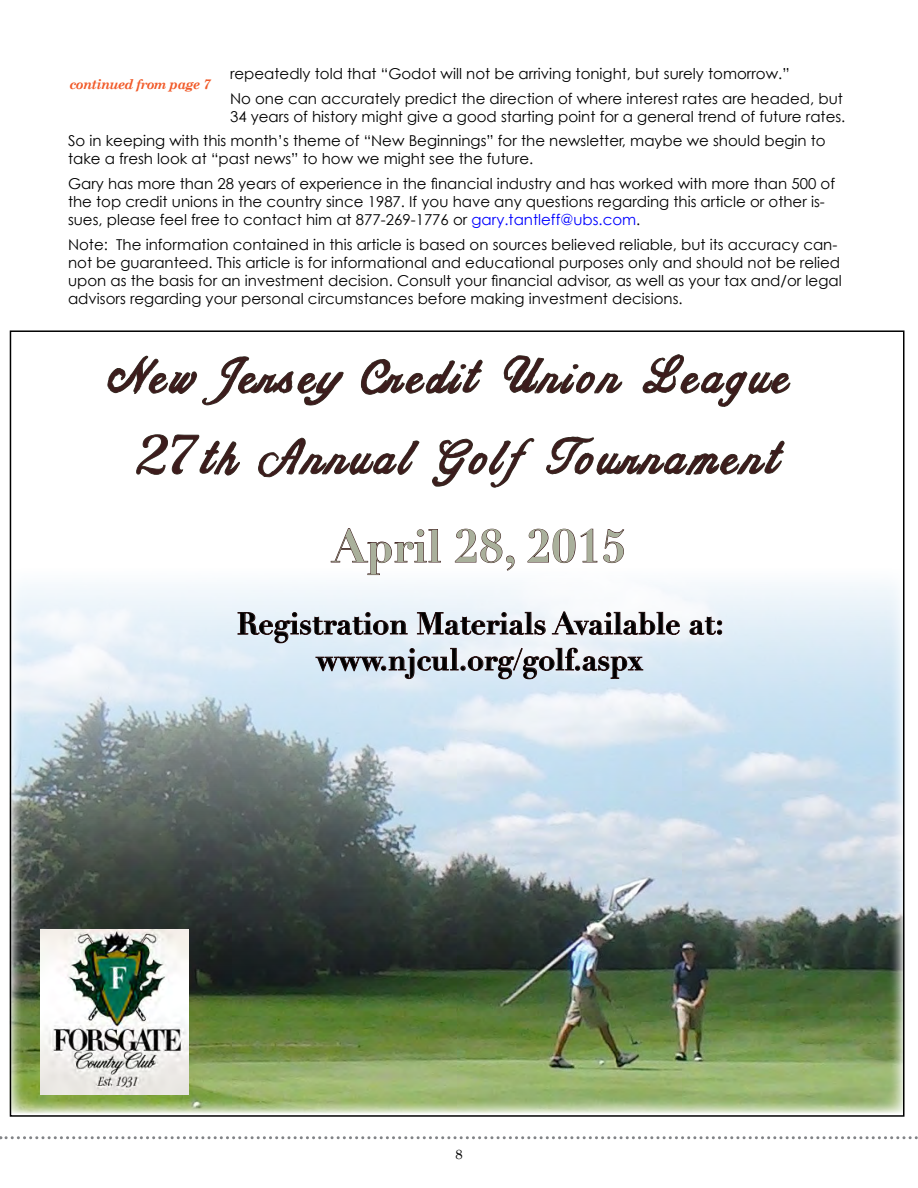
<style>
.page{position:relative;width:918px;height:1188px;background:#fff}
.page>*{position:absolute;margin:0;border:0;box-sizing:border-box;transform-origin:0 0}
.t1{font:67.5px/81px "CF Jacques Cartier";letter-spacing:-.02em;color:#3c1c1c}
.t2{font:700 45px "Didot";color:#a9b09b}
.t3{font:700 30px/36px "Didot";color:#000;text-align:center}
.t4{font:15px/18px "Century Gothic";color:#000}
.t5{font:italic 700 13.5px "Century Schoolbook";letter-spacing:-.05em;color:#f15a29}
.t6{font:13.5px "Century";color:#000}
.s1{color:#00f}
.s2{font-family:"Playball";font-size:54px}
</style>
<div class="page">
<svg style="left:0;top:1136px;width:918px;height:3px"></svg>
<img style="left:13px;top:575px;width:888px;height:538px">
<svg style="left:107px;top:354px;width:684px;height:134px"></svg>
<svg style="left:330px;top:528px;width:111px;height:47px"></svg>
<svg style="left:455px;top:528px;width:60px;height:43px"></svg>
<svg style="left:527px;top:528px;width:98px;height:35px"></svg>
<svg style="left:689px;top:616px;width:34px;height:19px"></svg>
<svg style="left:237px;top:609px;width:443px;height:71px;background:#ced3da"></svg>
<img style="left:40px;top:930px;width:149px;height:165px">
<p class="t4" style="left:230px;top:61px;width:614px;line-height:24.8px">repeatedly told that “Godot will not be arriving tonight, but surely tomorrow.”<br>No one can accurately predict the direction of where interest rates are headed, but</p>
<p class="t4" style="left:68px;top:103px;width:779px;line-height:24.8px;text-indent:162px">34 years of history might give a good starting point for a general trend of future rates.<br>So in keeping with this month’s theme of “New Beginnings” for the newsletter, maybe we should begin to</p>
<p class="t4" style="left:68px;top:146px;width:769px;line-height:24.8px">take a fresh look at “past news” to how we might see the future.<br>Gary has more than 28 years of experience in the financial industry and has worked with more than 500 of</p>
<p class="t4" style="left:68px;top:192px;width:758px">the top credit unions in the country since 1987. If you have any questions regarding this article or other is&shy;sues, please feel free to contact him at 877-269-1776 or <span class="s1">gary.tantleff@ubs.com</span>.</p>
<p class="t4" style="left:68px;top:235px;width:775px">Note: The information contained in this article is based on sources believed reliable, but its accuracy can&shy;not be guaranteed. This article is for informational and educational purposes only and should not be relied upon as the basis for an investment decision. Consult your financial advisor, as well as your tax and/or legal advisors regarding your personal circumstances before making investment decisions.</p>
<p class="t5" style="left:69px;top:76px;width:143px">continued from page 7</p>
<h1 class="t1" style="left:128px;top:335px;width:663px">New Jersey Credit Union League<br><span class="s2">27</span>th Annual Golf Tournament</h1>
<h2 class="t2" style="left:332px;top:518px;width:296px">April 28, 2015</h2>
<h3 class="t3" style="left:237px;top:606px;width:488px">Registration Materials Available at: www.njcul.org/golf.aspx</h3>
<p class="t6" style="left:455px;top:1143px;width:9px">8</p>
</div>
